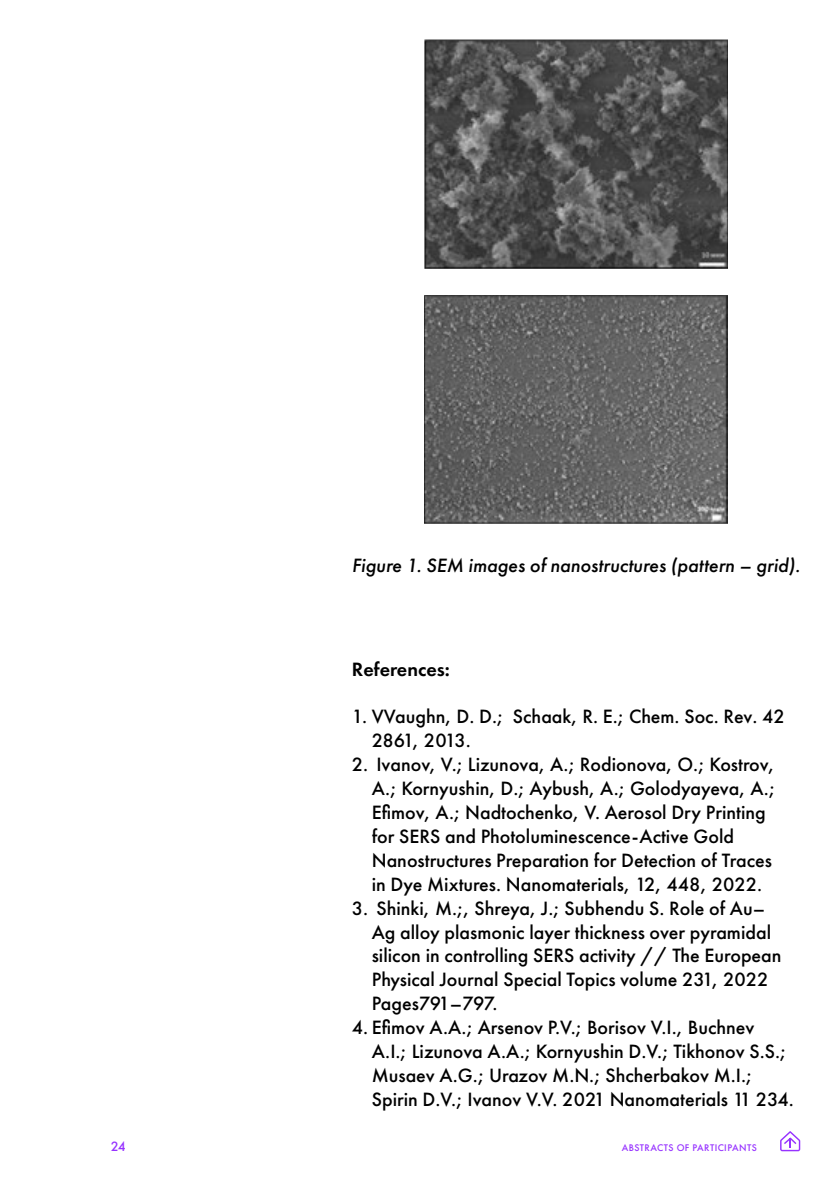
<style>
.page{position:relative;width:840px;height:1191px;background:#fff}
.page>*{position:absolute;margin:0;border:0;box-sizing:border-box;transform-origin:0 0}
.t1{font:500 20px/23.8px "Futura PT";color:#000}
.t2{font:20px "Futura PT Medium Obl";color:#000}
.t3{font:600 20px "Futura PT";color:#000}
.t4{font:500 14px "Futura PT";color:#9733ff}
.t5{font:500 10px "Futura PT";letter-spacing:.04em;color:#9733ff}
</style>
<div class="page">
<svg style="left:780px;top:1131px;width:19px;height:20px"></svg>
<img style="left:424px;top:40px;width:303px;height:228px">
<img style="left:424px;top:296px;width:303px;height:227px">
<p class="t2" style="left:351px;top:552px;width:449px">Figure 1. SEM images of nanostructures (pattern – grid).</p>
<p class="t3" style="left:351px;top:656px;width:100px">References:</p>
<p class="t1" style="left:371px;top:704px;width:414px;text-indent:-20px">1. VVaughn, D. D.; Schaak, R. E.; Chem. Soc. Rev. 42<br>2861, 2013.</p>
<p class="t1" style="left:371px;top:752px;width:405px;text-indent:-20px">2. Ivanov, V.; Lizunova, A.; Rodionova, O.; Kostrov, A.; Kornyushin, D.; Aybush, A.; Golodyayeva, A.; Efimov, A.; Nadtochenko, V. Aerosol Dry Printing for SERS and Photoluminescence-Active Gold Nanostructures Preparation for Detection of Traces in Dye Mixtures. Nanomaterials, 12, 448, 2022.</p>
<p class="t1" style="left:371px;top:896px;width:411px;text-indent:-20px">3. Shinki, M.;, Shreya, J.; Subhendu S. Role of Au– Ag alloy plasmonic layer thickness over pyramidal silicon in controlling SERS activity // The European Physical Journal Special Topics volume 231, 2022<br>Pages791–797.</p>
<p class="t1" style="left:371px;top:1015px;width:423px;text-indent:-20px">4. Efimov A.A.; Arsenov P.V.; Borisov V.I., Buchnev A.I.; Lizunova A.A.; Kornyushin D.V.; Tikhonov S.S.; Musaev A.G.; Urazov M.N.; Shcherbakov M.I.; Spirin D.V.; Ivanov V.V. 2021 Nanomaterials 11 234.</p>
<p class="t4" style="left:111px;top:1138px;width:17px">24</p>
<p class="t5" style="left:621px;top:1142px;width:136px">ABSTRACTS OF PARTICIPANTS</p>
</div>
